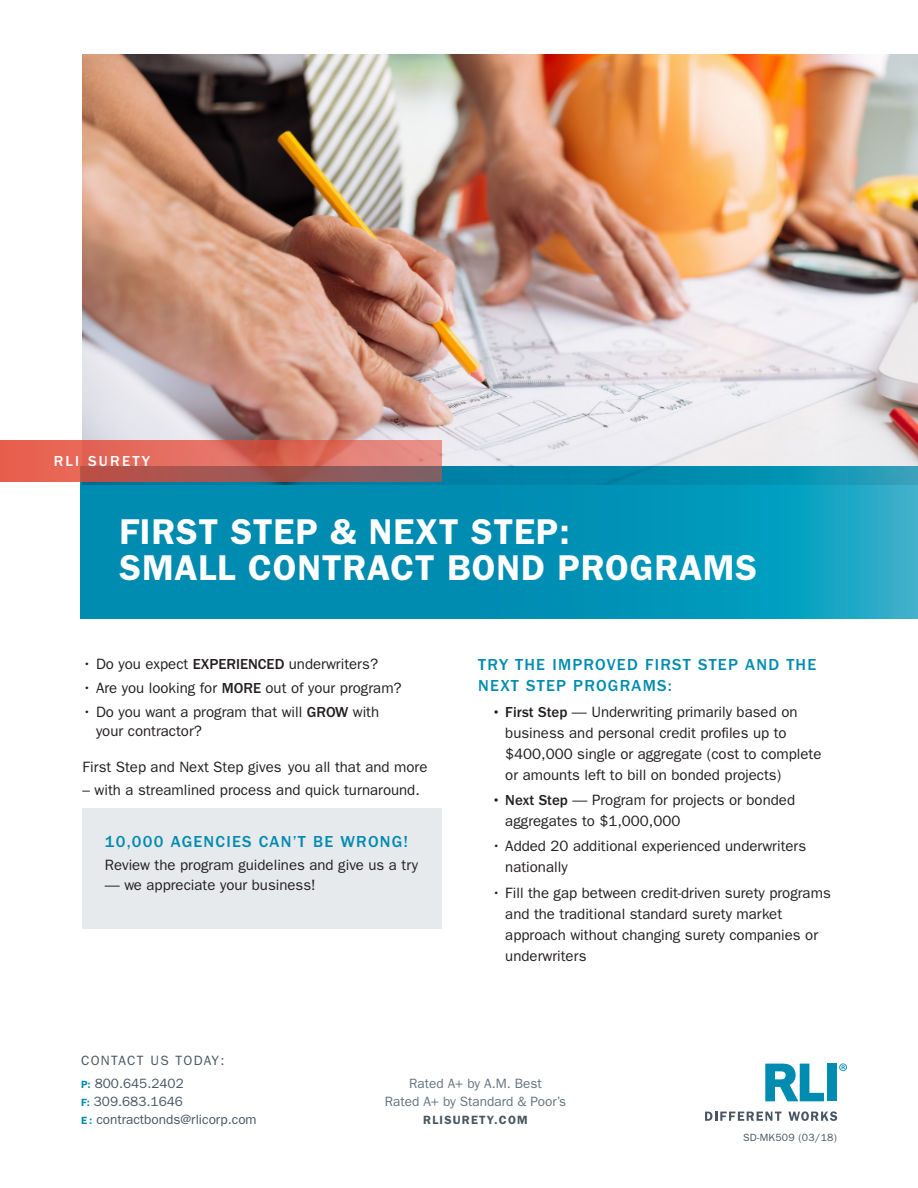
<style>
.page{position:relative;width:918px;height:1188px;background:#fff}
.page>*{position:absolute;margin:0;border:0;box-sizing:border-box;transform-origin:0 0}
.main_heading{font:600 36px "ITC Franklin Gothic Std";letter-spacing:.025em;color:#fff}
.subhead{font:500 16.5px/21px "ITC Franklin Gothic Std";letter-spacing:.075em;color:#008bb0}
.last_bullet{font:15px/21px "ITC Franklin Gothic Std";color:#231f20}
.copy{font:15px "ITC Franklin Gothic Std";color:#231f20}
.product_category{font:500 15px "ITC Franklin Gothic Std";letter-spacing:.15em;color:#fff}
.t1{font:13.5px/18px "ITC Franklin Gothic Std";color:#475662}
.t2{font:13.5px "ITC Franklin Gothic Std";color:#647480}
.t3{font:13.5px "ITC Franklin Gothic Std";letter-spacing:.1em;color:#475662}
.t4{font:600 12px "ITC Franklin Gothic Std";letter-spacing:.1em;color:#475662}
.main_heading-2{font:10.5px "ITC Franklin Gothic Std";letter-spacing:.025em;color:#475662}
.s1{font-weight:500}
.s2{font-weight:600;font-size:10.5px;color:#008bb0}
</style>
<div class="page">
<img style="left:82px;top:54px;width:836px;height:412px">
<svg style="left:705px;top:1112px;width:76px;height:9px"></svg>
<svg style="left:788px;top:1111px;width:49px;height:10px"></svg>
<svg style="left:765px;top:1064px;width:59px;height:37px"></svg>
<div style="left:827px;top:1064px;width:9px;height:37px;background:#008bb0"></div>
<svg style="left:839px;top:1064px;width:8px;height:7px"></svg>
<div style="left:82px;top:808px;width:360px;height:121px;background:#e7eaed"></div>
<svg style="left:81px;top:466px;width:837px;height:153px;background:#0592b5"></svg>
<svg style="left:0;top:440px;width:442px;height:41px;background:#cc665b"></svg>
<p class="product_category" style="left:54px;top:452px;width:98px">RLI SURETY</p>
<p class="main_heading" style="left:120px;top:510px;width:452px">FIRST STEP &amp; NEXT STEP:</p>
<p class="main_heading" style="left:120px;top:546px;width:639px">SMALL CONTRACT BOND PROGRAMS</p>
<p class="last_bullet" style="left:82px;top:654px;width:297px">• Do you expect <span class="s1">EXPERIENCED</span> underwriters?</p>
<p class="last_bullet" style="left:82px;top:678px;width:321px">• Are you looking for <span class="s1">MORE</span> out of your program?</p>
<p class="last_bullet" style="left:96px;top:702px;width:285px;line-height:19.5px;text-indent:-14px">• Do you want a program that will <span class="s1">GROW</span> with your contractor?</p>
<p class="last_bullet" style="left:82px;top:757px;width:346px">First Step and Next Step gives you all that and more</p>
<p class="last_bullet" style="left:82px;top:779px;width:339px">– with a streamlined process and quick turnaround.</p>
<p class="subhead" style="left:105px;top:831px;width:305px">10,000 AGENCIES CAN’T BE WRONG!</p>
<p class="copy" style="left:105px;top:857px;width:315px">Review the program guidelines and give us a try</p>
<p class="copy" style="left:105px;top:876px;width:212px">— we appreciate your business!</p>
<p class="subhead" style="left:478px;top:655px;width:340px">TRY THE IMPROVED FIRST STEP AND THE<br>NEXT STEP PROGRAMS:</p>
<p class="last_bullet" style="left:505px;top:701px;width:318px;text-indent:-14px"><span class="s1">• First Step</span> — Underwriting primarily based on business and personal credit profiles up to $400,000 single or aggregate (cost to complete or amounts left to bill on bonded projects)</p>
<p class="last_bullet" style="left:505px;top:789px;width:291px;text-indent:-14px"><span class="s1">• Next Step</span> — Program for projects or bonded aggregates to $1,000,000</p>
<p class="last_bullet" style="left:505px;top:836px;width:303px;text-indent:-14px">• Added 20 additional experienced underwriters nationally</p>
<p class="last_bullet" style="left:505px;top:882px;width:327px;text-indent:-14px">• Fill the gap between credit-driven surety programs and the traditional standard surety market approach without changing surety companies or underwriters</p>
<p class="t3" style="left:81px;top:1053px;width:145px">CONTACT US TODAY:</p>
<p class="t1" style="left:81px;top:1074px;width:177px"><span class="s2">P:</span> 800.645.2402<br><span class="s2">F:</span> 309.683.1646<br><span class="s2">E :</span> contractbonds@rlicorp.com</p>
<p class="t2" style="left:409px;top:1075px;width:134px">Rated A+ by A.M. Best</p>
<p class="t2" style="left:385px;top:1093px;width:183px">Rated A+ by Standard &amp; Poor’s</p>
<p class="t4" style="left:423px;top:1113px;width:106px">RLISURETY.COM</p>
<p class="main_heading-2" style="left:743px;top:1131px;width:95px">SD-MK509 (03/18)</p>
</div>
